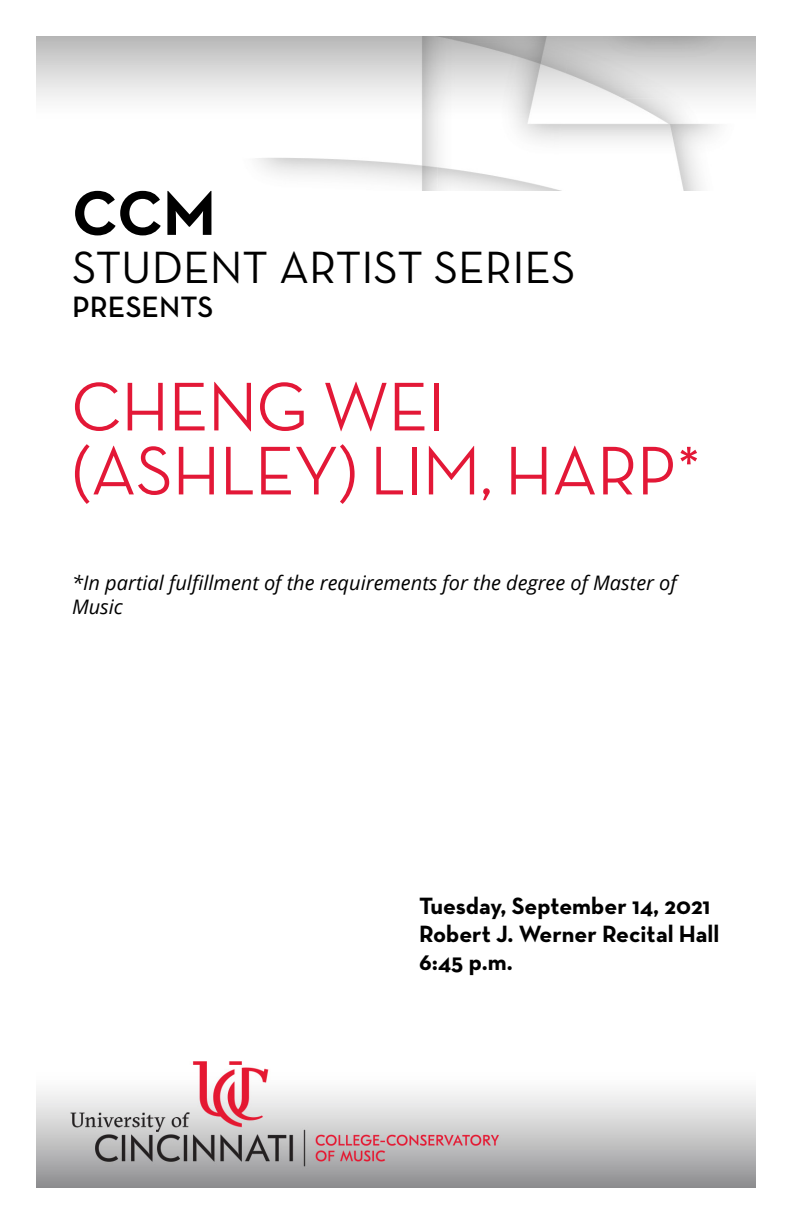
<style>
.page{position:relative;width:792px;height:1224px;background:#fff}
.page>*{position:absolute;margin:0;border:0;box-sizing:border-box;transform-origin:0 0}
.Page_Intro{font:500 70px/64px "Neutra Disp";color:#e31837}
.Page_Intro-2{font:700 64px "Neutra Text";color:#000}
.Page_Intro-3{font:46px "Neutra Text";color:#000}
.Page_Intro-4{font:600 30px "Neutra Text";color:#000}
.Date_Venue_Time{font:700 24px "Neutra Text";color:#000}
.Musician_Conductor{font:italic 20px/24px "Open Sans";color:#000}
</style>
<div class="page">
<img style="left:36px;top:36px;width:720px;height:154px">
<img style="left:36px;top:1061px;width:720px;height:127px">
<h1 class="Page_Intro-2" style="left:72px;top:173px;width:145px">CCM</h1>
<h1 class="Page_Intro-3" style="left:72px;top:239px;width:505px">STUDENT ARTIST SERIES</h1>
<h1 class="Page_Intro-4" style="left:72px;top:288px;width:143px">PRESENTS</h1>
<h1 class="Page_Intro" style="left:72px;top:375px;width:631px">CHENG WEI (ASHLEY) LIM, HARP*</h1>
<h2 class="Musician_Conductor" style="left:72px;top:571px;width:606px">*In partial fulfillment of the requirements for the degree of Master of<br>Music</h2>
<h3 class="Date_Venue_Time" style="left:419px;top:891px;width:293px">Tuesday, September 14, 2021</h3>
<h3 class="Date_Venue_Time" style="left:419px;top:919px;width:302px">Robert J. Werner Recital Hall</h3>
<h3 class="Date_Venue_Time" style="left:419px;top:947px;width:95px">6:45 p.m.</h3>
</div>
